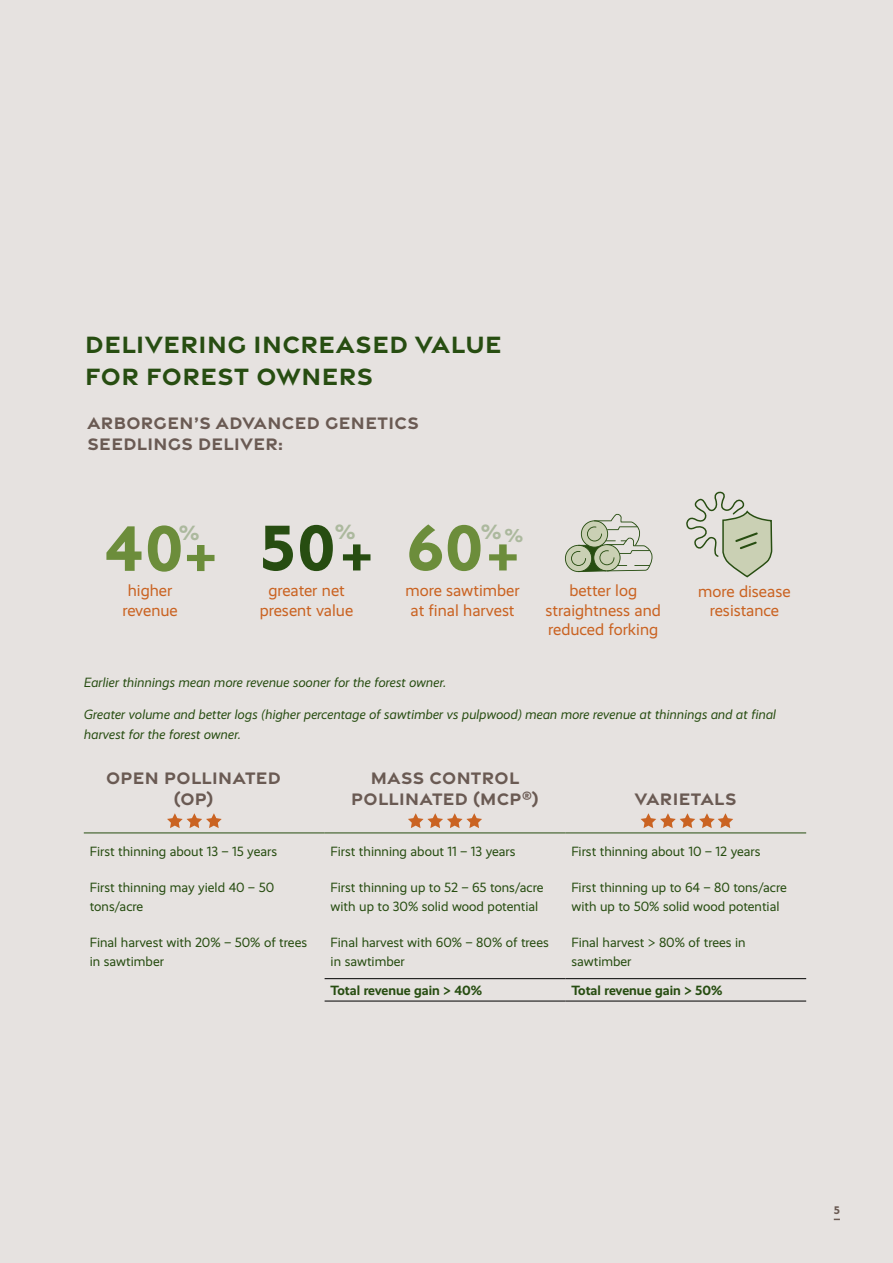
<style>
.page{position:relative;width:893px;height:1263px;background:#e6e2e0}
.page>*{position:absolute;margin:0;border:0;box-sizing:border-box;transform-origin:0 0}
.t1{font:700 69.6px "Gravesend Sans";color:#6c8d3b}
.t2{font:700 69.6px "Gravesend Sans";color:#274d11}
.t3{font:700 25.5px/32px "Gravesend Sans";letter-spacing:.02em;color:#274d11}
.t4{font:700 22.35px "Gravesend Sans";color:#acb99e}
.t5{font:700 18px/21px "Gravesend Sans";letter-spacing:.02em;color:#6a5a53;text-align:center}
.t6{font:16.5px/19.5px "Realist";color:#ca6322;text-align:center}
.t7{font:13.5px/19.5px "Realist";color:#274d11}
.t8{font:italic 13.5px/19.5px "Realist";color:#274d11}
.t9{font:700 13.5px "Realist";color:#274d11}
.t10{font:700 12px "Gravesend Sans";color:#6a5a53}
.s1{font-size:53.7px}
</style>
<div class="page">
<svg style="left:834px;top:1218px;width:6px;height:2px"></svg>
<svg style="left:565px;top:514px;width:88px;height:58px"></svg>
<svg style="left:686px;top:491px;width:87px;height:87px"></svg>
<hr style="left:84px;top:832px;width:241px;height:1px;background:#274d11">
<hr style="left:325px;top:832px;width:240px;height:1px;background:#274d11">
<hr style="left:565px;top:832px;width:241px;height:1px;background:#274d11">
<hr style="left:325px;top:978px;width:240px;height:1px;background:#000">
<hr style="left:565px;top:978px;width:241px;height:1px;background:#000">
<hr style="left:325px;top:1001px;width:240px;height:1px;background:#000">
<hr style="left:565px;top:1001px;width:241px;height:1px;background:#000">
<svg style="left:167px;top:813px;width:55px;height:15px"></svg>
<svg style="left:408px;top:813px;width:74px;height:15px"></svg>
<svg style="left:641px;top:813px;width:92px;height:15px"></svg>
<h2 class="t3" style="left:85px;top:327px;width:418px">DELIVERING INCREASED VALUE<br>FOR FOREST OWNERS</h2>
<h3 class="t5" style="left:87px;top:411px;width:333px;text-align:left">ARBORGEN’S ADVANCED GENETICS<br>SEEDLINGS DELIVER:</h3>
<h3 class="t4" style="left:334px;top:517px;width:23px">%</h3>
<h1 class="t1" style="left:406px;top:501px;width:114px">60<span class="s1">+</span></h1>
<h3 class="t4" style="left:481px;top:517px;width:45px">%<sub>%</sub></h3>
<h3 class="t4" style="left:178px;top:517px;width:23px">%</h3>
<h1 class="t2" style="left:260px;top:501px;width:114px">50<span class="s1">+</span></h1>
<h1 class="t1" style="left:104px;top:502px;width:114px">40<span class="s1">+</span></h1>
<p class="t6" style="left:122px;top:581px;width:57px">higher revenue</p>
<p class="t6" style="left:260px;top:581px;width:95px">greater net present value</p>
<p class="t6" style="left:546px;top:581px;width:117px">better log straightness and reduced forking</p>
<p class="t6" style="left:698px;top:581px;width:94px">more disease resistance</p>
<p class="t6" style="left:405px;top:581px;width:116px">more sawtimber at final harvest</p>
<p class="t8" style="left:84px;top:673px;width:364px">Earlier thinnings mean more revenue sooner for the forest owner.</p>
<p class="t8" style="left:84px;top:705px;width:694px">Greater volume and better logs (higher percentage of sawtimber vs pulpwood) mean more revenue at thinnings and at final harvest for the forest owner.</p>
<h3 class="t5" style="left:106px;top:766px;width:176px">OPEN POLLINATED (OP)</h3>
<h3 class="t5" style="left:351px;top:766px;width:189px">MASS CONTROL<br>POLLINATED (MCP<sup>®</sup>)</h3>
<h3 class="t5" style="left:635px;top:787px;width:103px">VARIETALS</h3>
<p class="t7" style="left:90px;top:841px;width:189px">First thinning about 13 – 15 years</p>
<p class="t7" style="left:331px;top:841px;width:187px">First thinning about 11 – 13 years</p>
<p class="t7" style="left:571px;top:841px;width:191px">First thinning about 10 – 12 years</p>
<p class="t7" style="left:90px;top:877px;width:186px">First thinning may yield 40 – 50 tons/acre</p>
<p class="t7" style="left:331px;top:877px;width:214px">First thinning up to 52 – 65 tons/acre with up to 30% solid wood potential</p>
<p class="t7" style="left:571px;top:877px;width:217px">First thinning up to 64 – 80 tons/acre with up to 50% solid wood potential</p>
<p class="t7" style="left:90px;top:932px;width:219px">Final harvest with 20% – 50% of trees in sawtimber</p>
<p class="t7" style="left:331px;top:932px;width:220px">Final harvest with 60% – 80% of trees in sawtimber</p>
<p class="t7" style="left:571px;top:932px;width:176px">Final harvest &gt; 80% of trees in sawtimber</p>
<p class="t9" style="left:331px;top:982px;width:153px">Total revenue gain &gt; 40%</p>
<p class="t9" style="left:571px;top:982px;width:153px">Total revenue gain &gt; 50%</p>
<p class="t10" style="left:834px;top:1202px;width:8px">5</p>
</div>
